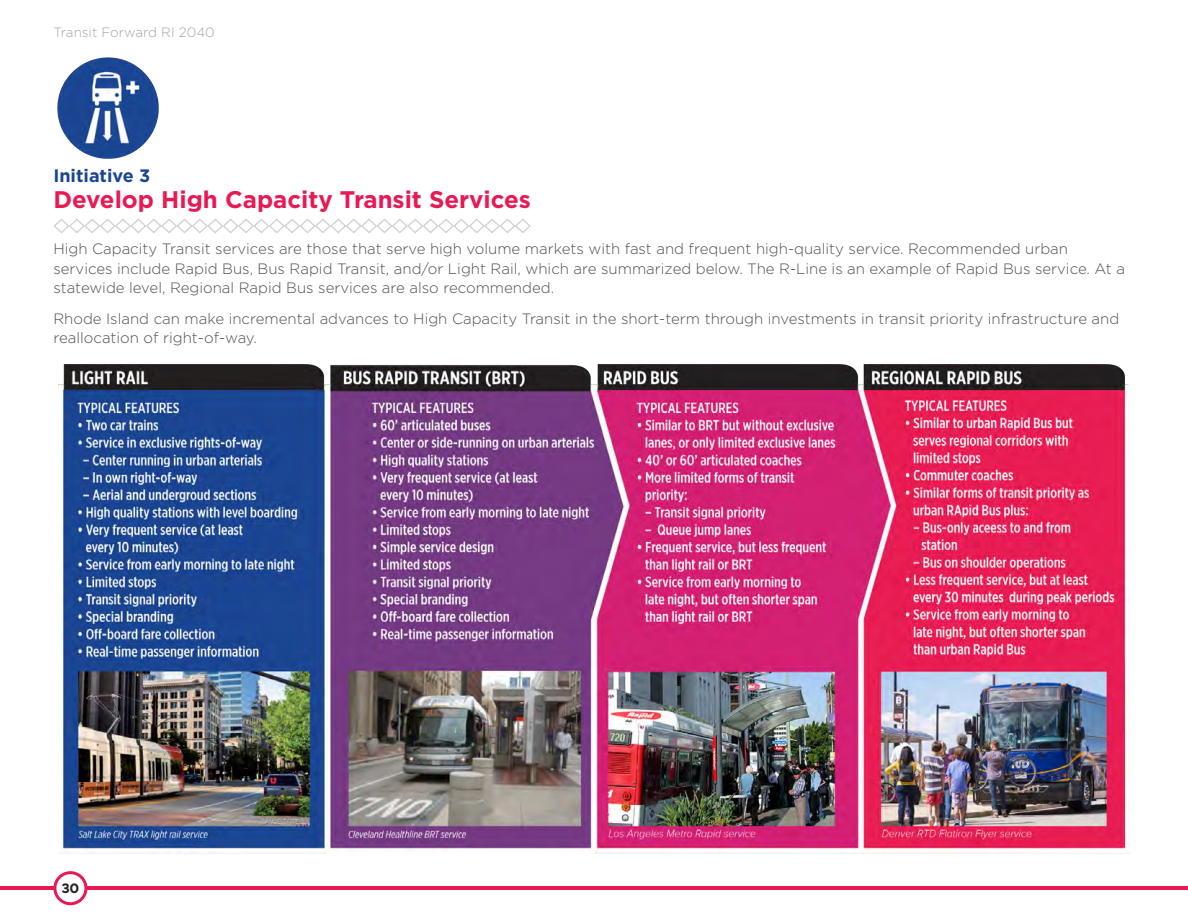
<style>
.page{position:relative;width:1188px;height:918px;background:#fff}
.page>*{position:absolute;margin:0;border:0;box-sizing:border-box;transform-origin:0 0}
.t1{font:700 24px "Gotham";color:#e91954}
.t2{font:700 18px "Gotham";color:#1a4593}
.t3{font:300 15px/19.5px "Gotham";color:#505050}
.t4{font:300 13.5px "Gotham";color:#a3a6a6}
.t5{font:700 13.5px "Gotham";color:#242424}
</style>
<div class="page">
<hr style="left:0;top:887px;width:1188px;height:3px;background:#e91954">
<div style="left:55px;top:873px;width:31px;height:31px;background:#fff;border-radius:50%"></div>
<div style="left:53px;top:871px;width:34px;height:34px;border:3px solid #e91954;border-radius:50%"></div>
<svg style="left:54px;top:218px;width:477px;height:16px"></svg>
<img style="left:59px;top:364px;width:1070px;height:490px">
<img style="left:57px;top:57px;width:102px;height:102px">
<p class="t4" style="left:53px;top:24px;width:163px">Transit Forward RI 2040</p>
<p class="t2" style="left:53px;top:163px;width:98px">Initiative 3</p>
<h1 class="t1" style="left:53px;top:184px;width:479px">Develop High Capacity Transit Services</h1>
<p class="t3" style="left:53px;top:239px;width:1073px">High Capacity Transit services are those that serve high volume markets with fast and frequent high-quality service. Recommended urban services include Rapid Bus, Bus Rapid Transit, and/or Light Rail, which are summarized below. The R-Line is an example of Rapid Bus service. At a statewide level, Regional Rapid Bus services are also recommended.</p>
<p class="t3" style="left:53px;top:308px;width:1067px">Rhode Island can make incremental advances to High Capacity Transit in the short-term through investments in transit priority infrastructure and reallocation of right-of-way.</p>
<p class="t5" style="left:61px;top:879px;width:20px">30</p>
</div>
